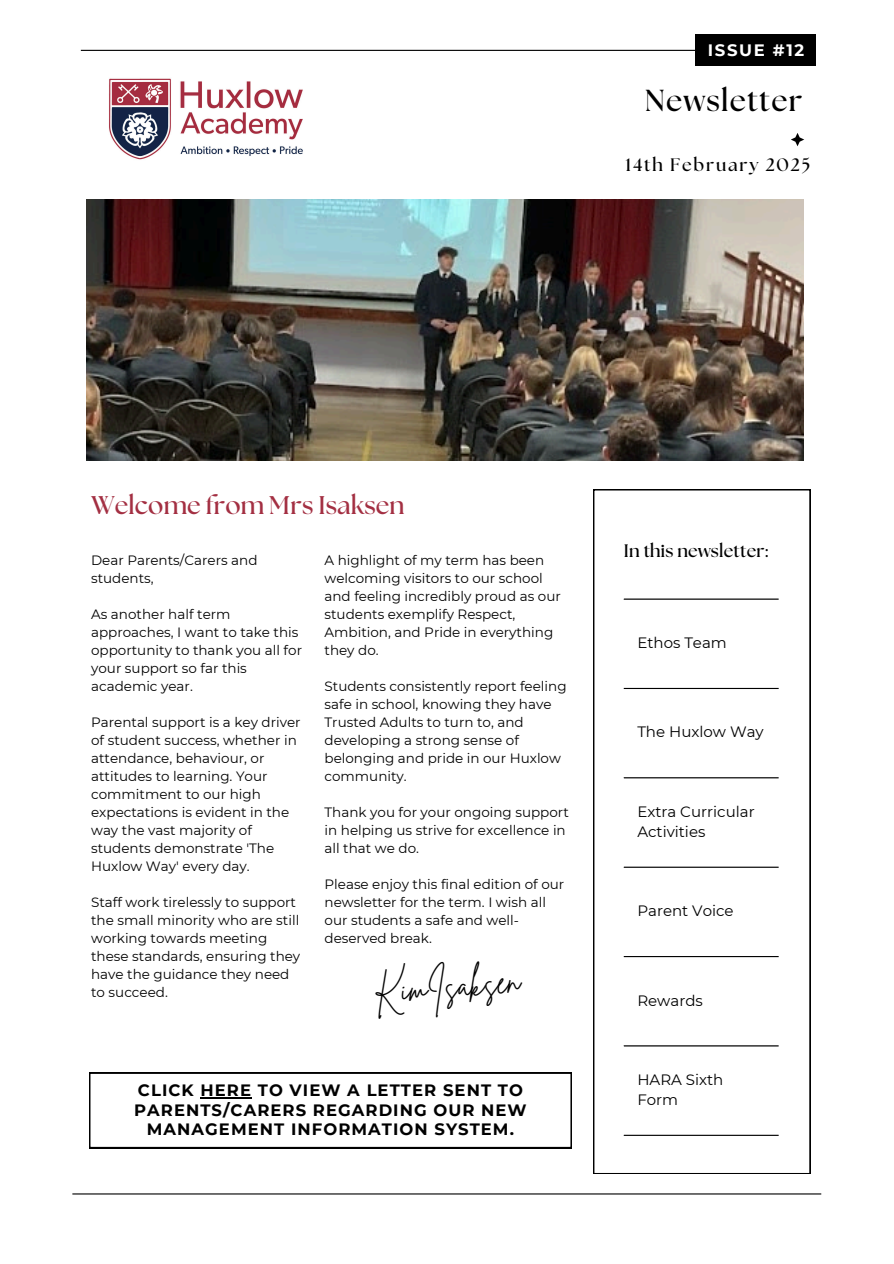
<style>
.page{position:relative;width:894px;height:1264px;background:#fff}
.page>*{position:absolute;margin:0;border:0;box-sizing:border-box;transform-origin:0 0}
.t1{font:34.05px "Brittany Signature";color:#000}
.t2{font:700 30.3px "The Seasons";letter-spacing:.04em;color:#000}
.t3{font:700 25.5px "The Seasons";color:#a32f42}
.t4{font:700 18px "The Seasons";letter-spacing:.01em;color:#000}
.t5{font:700 18px "The Seasons";letter-spacing:.1em;color:#000}
.t6{font:700 16.5px/19.2px "Montserrat";letter-spacing:.065em;color:#000;text-align:center}
.t7{font:700 16.5px "Montserrat";letter-spacing:.1em;color:#fff}
.t8{font:15px/20.2px "Montserrat";color:#000}
.t9{font:13.5px/18px "Montserrat";color:#000}
</style>
<div class="page">
<hr style="left:81px;top:50px;width:731px;height:1px;background:#000">
<hr style="left:72px;top:1193px;width:749px;height:1px;background:#000">
<svg style="left:791px;top:133px;width:13px;height:13px"></svg>
<svg style="left:593px;top:489px;width:217px;height:684px"></svg>
<hr style="left:623px;top:598px;width:155px;height:1px;background:#000">
<hr style="left:623px;top:688px;width:155px;height:1px;background:#000">
<hr style="left:623px;top:777px;width:155px;height:1px;background:#000">
<hr style="left:623px;top:866px;width:155px;height:1px;background:#000">
<hr style="left:623px;top:956px;width:155px;height:1px;background:#000">
<hr style="left:623px;top:1045px;width:155px;height:1px;background:#000">
<hr style="left:623px;top:1134px;width:155px;height:1px;background:#000">
<img style="left:109px;top:78px;width:194px;height:82px">
<img style="left:87px;top:199px;width:716px;height:261px">
<div style="left:694px;top:35px;width:121px;height:31px;background:#000"></div>
<svg style="left:89px;top:1072px;width:482px;height:75px"></svg>
<hr style="left:200px;top:1097px;width:52px;height:1px;background:#000">
<p class="t7" style="left:707px;top:40px;width:98px">ISSUE #12</p>
<h3 class="t2" style="left:644px;top:87px;width:159px">Newsletter</h3>
<p class="t5" style="left:625px;top:156px;width:186px">14th February 2025</p>
<h3 class="t3" style="left:91px;top:493px;width:315px">Welcome from Mrs Isaksen</h3>
<p class="t9" style="left:91px;top:551px;width:168px">Dear Parents/Carers and students,</p>
<h2 class="t9" style="left:91px;top:605px;width:212px">As another half term approaches, I want to take this opportunity to thank you all for your support so far this academic year.</h2>
<p class="t9" style="left:91px;top:713px;width:211px">Parental support is a key driver of student success, whether in attendance, behaviour, or attitudes to learning. Your commitment to our high expectations is evident in the way the vast majority of students demonstrate 'The<br>Huxlow Way' every day.</p>
<p class="t9" style="left:91px;top:893px;width:210px">Staff work tirelessly to support the small minority who are still working towards meeting these standards, ensuring they have the guidance they need to succeed.</p>
<p class="t9" style="left:324px;top:551px;width:238px">A highlight of my term has been welcoming visitors to our school and feeling incredibly proud as our students exemplify Respect,<br>Ambition, and Pride in everything they do.</p>
<p class="t9" style="left:324px;top:677px;width:243px">Students consistently report feeling safe in school, knowing they have<br>Trusted Adults to turn to, and developing a strong sense of belonging and pride in our Huxlow community.</p>
<p class="t9" style="left:324px;top:803px;width:246px">Thank you for your ongoing support in helping us strive for excellence in all that we do.</p>
<p class="t9" style="left:324px;top:875px;width:241px">Please enjoy this final edition of our newsletter for the term. I wish all our students a safe and well&shy;deserved break.</p>
<h1 class="t1" style="left:372px;top:968px;width:148px;rotate:-4deg">KimIsaksen</h1>
<p class="t6" style="left:134px;top:1080px;width:394px">CLICK HERE TO VIEW A LETTER SENT TO<br>PARENTS/CARERS REGARDING OUR NEW<br>MANAGEMENT INFORMATION SYSTEM.</p>
<p class="t4" style="left:623px;top:543px;width:146px">In this newsletter:</p>
<p class="t8" style="left:637px;top:632px;width:91px">Ethos Team</p>
<p class="t8" style="left:637px;top:722px;width:128px">The Huxlow Way</p>
<p class="t8" style="left:637px;top:801px;width:119px">Extra Curricular<br>Activities</p>
<p class="t8" style="left:637px;top:900px;width:98px">Parent Voice</p>
<p class="t8" style="left:637px;top:990px;width:67px">Rewards</p>
<p class="t8" style="left:637px;top:1069px;width:87px">HARA Sixth<br>Form</p>
</div>
